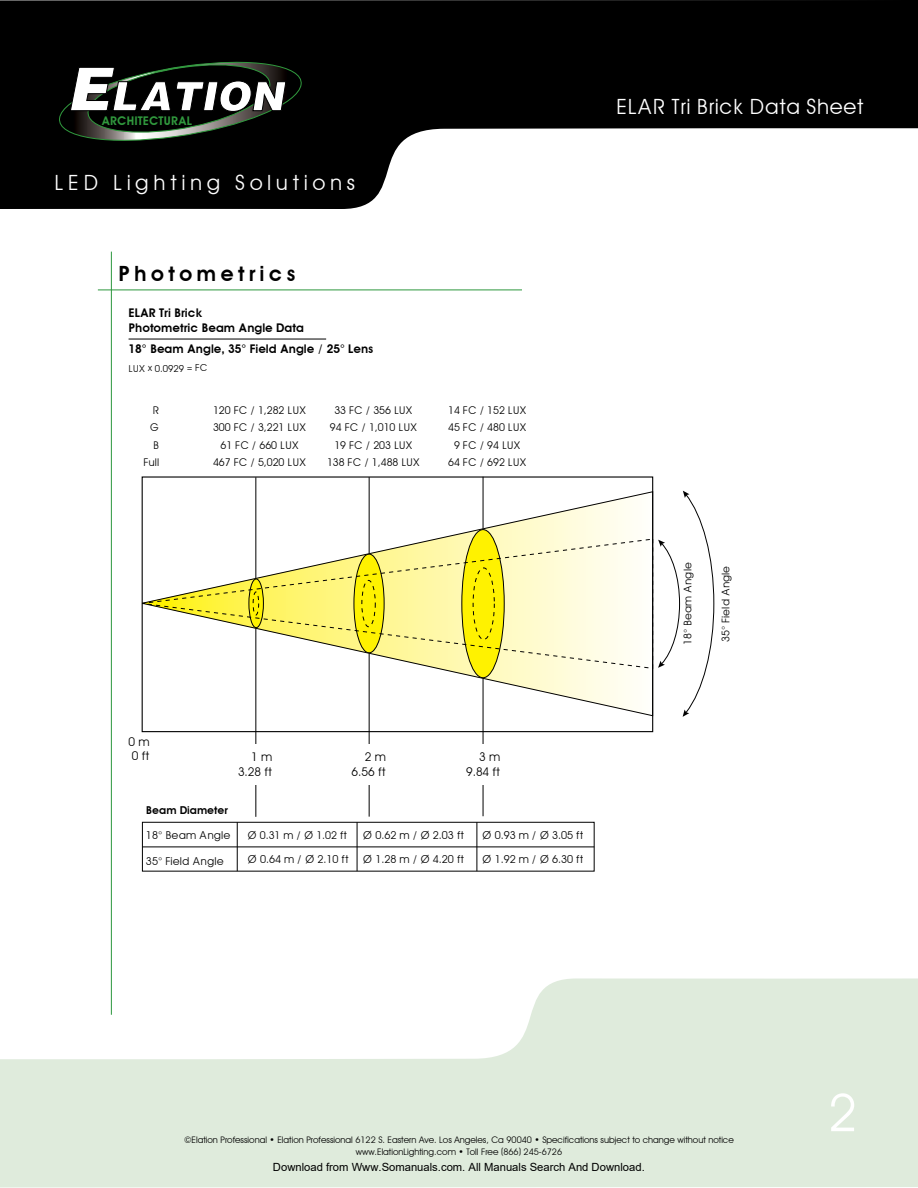
<style>
.page{position:relative;width:918px;height:1188px;background:#fff}
.page>*{position:absolute;margin:0;border:0;box-sizing:border-box;transform-origin:0 0}
.t1{font:52.2px "Avant Garde";color:#fff}
.t2{font:21px "Avant Garde";color:#fff}
.t3{font:21px "Avant Garde";letter-spacing:.195em;color:#fff}
.t4{font:600 21px "Avant Garde";letter-spacing:.2em;color:#000}
.t5{font:600 12px/14.4px "Avant Garde";color:#000}
.t6{font:12px/14.4px "Avant Garde";color:#000;text-align:right}
.t7{font:600 12px "Avant Garde";color:#30983d}
.t8{font:11.25px "Arial";color:#000}
.t9{font:10.8px "Avant Garde";color:#000}
.t10{font:600 10.8px "Avant Garde";color:#000}
.t11{font:10.65px/17.2px "Avant Garde";color:#000;text-align:center}
.t12{font:9.6px "Avant Garde";color:#000}
.t13{font:9px "Avant Garde IT Cby BT";color:#000}
</style>
<div class="page">
<svg style="left:0;top:0;width:917px;height:209px;fill:#000"></svg>
<svg style="left:0;top:978px;width:917px;height:209px;fill:#dfebdc"></svg>
<div style="left:58px;top:61px;width:258px;height:95px;background:#000"></div>
<svg style="left:56px;top:57px;width:249px;height:89px"></svg>
<hr style="left:98px;top:290px;width:424px;height:1px;background:#2c973e">
<hr style="left:111px;top:252px;width:1px;height:763px;background:#2c973e">
<svg style="left:917px;top:0;width:1px;height:129px"></svg>
<svg style="left:917px;top:978px;width:1px;height:209px"></svg>
<hr style="left:129px;top:339px;width:197px;height:1px;background:#000">
<hr style="left:255px;top:477px;width:1px;height:340px;background:#000">
<hr style="left:369px;top:477px;width:1px;height:340px;background:#000">
<hr style="left:483px;top:477px;width:1px;height:339px;background:#000">
<div style="left:214px;top:744px;width:313px;height:40px;background:#fff"></div>
<svg style="left:141px;top:491px;width:510px;height:225px"></svg>
<svg style="left:141px;top:539px;width:510px;height:130px"></svg>
<div style="left:142px;top:476px;width:511px;height:256px;border:1px solid #000"></div>
<svg style="left:658px;top:491px;width:57px;height:226px"></svg>
<hr style="left:142px;top:847px;width:452px;height:1px;background:#000">
<hr style="left:237px;top:822px;width:1px;height:49px;background:#000">
<hr style="left:357px;top:822px;width:1px;height:49px;background:#000">
<hr style="left:477px;top:822px;width:1px;height:49px;background:#000">
<div style="left:142px;top:822px;width:453px;height:50px;border:1px solid #000"></div>
<p class="t7" style="left:101px;top:113px;width:92px">ARCHITECTURAL</p>
<h2 class="t3" style="left:54px;top:170px;width:302px">LED Lighting Solutions</h2>
<h2 class="t4" style="left:118px;top:261px;width:179px">Photometrics</h2>
<p class="t5" style="left:129px;top:306px;width:177px">ELAR Tri Brick<br>Photometric Beam Angle Data</p>
<p class="t5" style="left:129px;top:342px;width:246px">18° Beam Angle, 35° Field Angle / 25° Lens</p>
<p class="t12" style="left:129px;top:363px;width:81px">LUX x 0.0929 = FC</p>
<p class="t11" style="left:143px;top:402px;width:17px;text-align:right">R<br>G<br>B<br>Full</p>
<p class="t11" style="left:213px;top:402px;width:94px">120 FC / 1,282 LUX<br>300 FC / 3,221 LUX<br>61 FC / 660 LUX<br>467 FC / 5,020 LUX</p>
<p class="t11" style="left:327px;top:402px;width:94px">33 FC / 356 LUX<br>94 FC / 1,010 LUX<br>19 FC / 203 LUX<br>138 FC / 1,488 LUX</p>
<p class="t11" style="left:448px;top:402px;width:80px">14 FC / 152 LUX<br>45 FC / 480 LUX<br>9 FC / 94 LUX<br>64 FC / 692 LUX</p>
<h2 class="t2" style="left:616px;top:93px;width:249px">ELAR Tri Brick Data Sheet</h2>
<p class="t6" style="left:129px;top:734px;width:23px;text-align:left">0 m<br>0 ft</p>
<p class="t6" style="left:352px;top:750px;width:36px">2 m<br>6.56 ft</p>
<p class="t6" style="left:238px;top:750px;width:36px">1 m<br>3.28 ft</p>
<p class="t6" style="left:466px;top:750px;width:36px">3 m<br>9.84 ft</p>
<p class="t10" style="left:146px;top:804px;width:83px">Beam Diameter</p>
<p class="t9" style="left:146px;top:829px;width:86px">18° Beam Angle</p>
<p class="t9" style="left:146px;top:855px;width:79px">35° Field Angle</p>
<p class="t11" style="left:248px;top:827px;width:101px">Ø 0.31 m / Ø 1.02 ft</p>
<p class="t9" style="left:248px;top:853px;width:103px">Ø 0.64 m / Ø 2.10 ft</p>
<p class="t9" style="left:363px;top:829px;width:103px">Ø 0.62 m / Ø 2.03 ft</p>
<p class="t9" style="left:482px;top:829px;width:103px">Ø 0.93 m / Ø 3.05 ft</p>
<p class="t9" style="left:363px;top:853px;width:103px">Ø 1.28 m / Ø 4.20 ft</p>
<p class="t9" style="left:482px;top:853px;width:103px">Ø 1.92 m / Ø 6.30 ft</p>
<p class="t11" style="left:679px;top:645px;width:84px;rotate:-90deg">18° Beam Angle</p>
<p class="t11" style="left:717px;top:642px;width:78px;rotate:-90deg">35° Field Angle</p>
<h1 class="t1" style="left:828px;top:1081px;width:30px">2</h1>
<p class="t13" style="left:184px;top:1134px;width:551px">©Elation Professional • Elation Professional 6122 S. Eastern Ave. Los Angeles, Ca 90040 • Specifications subject to change without notice</p>
<p class="t13" style="left:356px;top:1146px;width:208px">www.ElationLighting.com • Toll Free (866) 245-6726</p>
<p class="t8" style="left:273px;top:1160px;width:373px">Download from Www.Somanuals.com. All Manuals Search And Download.</p>
</div>
